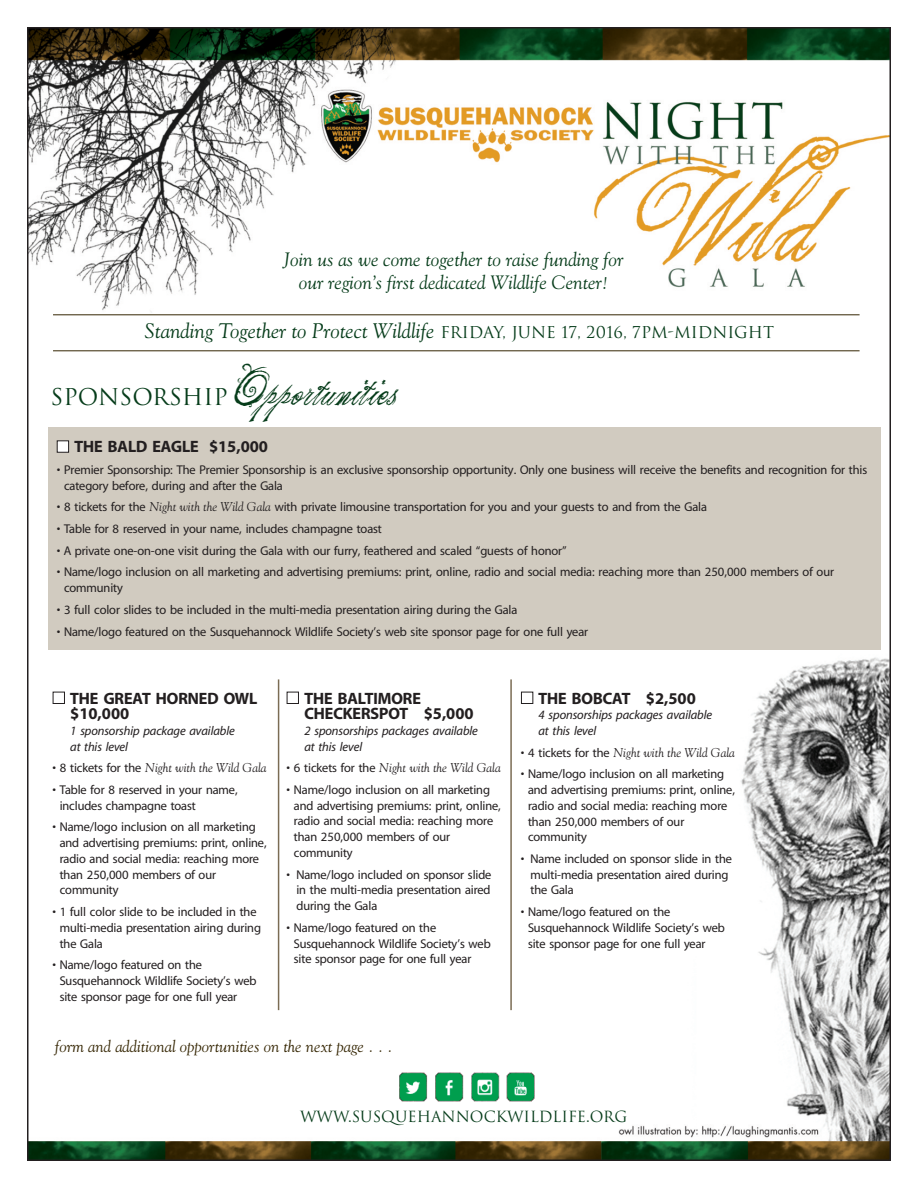
<style>
.page{position:relative;width:918px;height:1188px;background:#fff}
.page>*{position:absolute;margin:0;border:0;box-sizing:border-box;transform-origin:0 0}
.t1{font:22.5px "the King&Queenfont";letter-spacing:.05em;color:#063c1a}
.t2{font:italic 21px "Goudy";color:#063c1a}
.t3{font:italic 19.2px/23.1px "Goudy";color:#063c1a;text-align:center}
.t4{font:700 16.5px/15.6px "Redford";color:#231f20}
.t5{font:italic 16.5px "Goudy";color:#352603}
.t6{font:15px "Trajan";color:#063c1a}
.t7{font:12.75px/15.8px "Redford";color:#231f20}
.t8{font:italic 12.75px/15.6px "Redford";color:#231f20}
.t9{font:italic 12.75px "Goudy";color:#231f20}
.s1{font-family:"Trajan";font-style:normal;font-size:15.9px}
.s2{font-family:"Trajan"}
.s3{color:#fff}
.s4{font-family:"Goudy";font-style:italic}
.s5{font-family:"Redford";font-style:normal}
</style>
<div class="page">
<img style="left:30px;top:30px;width:858px;height:322px">
<img style="left:30px;top:657px;width:858px;height:501px">
<div style="left:48px;top:427px;width:833px;height:223px;background:#d1cbc0"></div>
<hr style="left:53px;top:350px;width:807px;height:1px;background:#352603">
<hr style="left:53px;top:314px;width:807px;height:1px;background:#352603">
<hr style="left:278px;top:679px;width:1px;height:331px;background:#7b6c54">
<hr style="left:510px;top:679px;width:2px;height:331px;background:#7b6c54">
<img style="left:389px;top:1068px;width:152px;height:38px">
<h3 class="t3" style="left:284px;top:247px;width:341px">Join us as we come together to raise funding for our region’s first dedicated Wildlife Center!</h3>
<h2 class="t2" style="left:144px;top:318px;width:631px">Standing Together to Protect Wildlife <span class="s1">FRIDAY, JUNE 17, 2016, 7PM-MIDNIGHT</span></h2>
<h1 class="t1" style="left:51px;top:384px;width:347px"><span class="s2">SPONSORSHIP</span> Opportunities</h1>
<p class="t4" style="left:57px;top:439px;width:213px"><span class="s3">■</span> THE BALD EAGLE $15,000</p>
<p class="t7" style="left:64px;top:462px;width:805px;text-indent:-7px">• Premier Sponsorship: The Premier Sponsorship is an exclusive sponsorship opportunity. Only one business will receive the benefits and recognition for this category before, during and after the Gala</p>
<p class="t7" style="left:57px;top:499px;width:652px">• 8 tickets for the <span class="s4">Night with the Wild Gala</span> with private limousine transportation for you and your guests to and from the Gala</p>
<p class="t7" style="left:57px;top:521px;width:327px">• Table for 8 reserved in your name, includes champagne toast</p>
<p class="t7" style="left:57px;top:543px;width:511px">• A private one-on-one visit during the Gala with our furry, feathered and scaled “guests of honor”</p>
<p class="t7" style="left:64px;top:564px;width:771px;text-indent:-7px">• Name/logo inclusion on all marketing and advertising premiums: print, online, radio and social media: reaching more than 250,000 members of our community</p>
<p class="t7" style="left:57px;top:602px;width:462px">• 3 full color slides to be included in the multi-media presentation airing during the Gala</p>
<p class="t7" style="left:57px;top:623px;width:533px">• Name/logo featured on the Susquehannock Wildlife Society’s web site sponsor page for one full year</p>
<p class="t4" style="left:70px;top:690px;width:189px;text-indent:-18px"><span class="s3">■</span> THE GREAT HORNED OWL $10,000</p>
<p class="t8" style="left:70px;top:723px;width:166px">1 sponsorship package available at this level</p>
<p class="t9" style="left:52px;top:760px;width:216px"><span class="s5">• 8 tickets for the</span> Night with the Wild Gala</p>
<p class="t7" style="left:60px;top:782px;width:179px;text-indent:-7px">• Table for 8 reserved in your name, includes champagne toast</p>
<p class="t7" style="left:60px;top:819px;width:208px;text-indent:-7px">• Name/logo inclusion on all marketing and advertising premiums: print, online, radio and social media: reaching more than 250,000 members of our community</p>
<p class="t7" style="left:60px;top:904px;width:203px;text-indent:-7px">• 1 full color slide to be included in the multi-media presentation airing during the Gala</p>
<p class="t7" style="left:60px;top:957px;width:198px;text-indent:-7px">• Name/logo featured on the<br>Susquehannock Wildlife Society’s web site sponsor page for one full year</p>
<p class="t4" style="left:304px;top:690px;width:171px;text-indent:-18px"><span class="s3">■</span> THE BALTIMORE<br>CHECKERSPOT $5,000</p>
<p class="t8" style="left:304px;top:723px;width:175px">2 sponsorships packages available at this level</p>
<p class="t9" style="left:287px;top:760px;width:216px"><span class="s5">• 6 tickets for the</span> Night with the Wild Gala</p>
<p class="t7" style="left:294px;top:782px;width:208px;text-indent:-7px">• Name/logo inclusion on all marketing and advertising premiums: print, online, radio and social media: reaching more than 250,000 members of our community</p>
<p class="t7" style="left:296px;top:866px;width:196px;text-align:justify;text-indent:-10px">• Name/logo included on sponsor slide in the multi-media presentation aired during the Gala</p>
<p class="t7" style="left:294px;top:919px;width:198px;text-indent:-7px">• Name/logo featured on the<br>Susquehannock Wildlife Society’s web site sponsor page for one full year</p>
<p class="t5" style="left:55px;top:1036px;width:339px">form and additional opportunities on the next page . . .</p>
<p class="t4" style="left:521px;top:690px;width:177px"><span class="s3">■</span> THE BOBCAT $2,500</p>
<p class="t8" style="left:539px;top:707px;width:175px">4 sponsorships packages available at this level</p>
<p class="t9" style="left:521px;top:745px;width:216px"><span class="s5">• 4 tickets for the</span> Night with the Wild Gala</p>
<p class="t7" style="left:528px;top:766px;width:208px;text-indent:-7px">• Name/logo inclusion on all marketing and advertising premiums: print, online, radio and social media: reaching more than 250,000 members of our community</p>
<p class="t7" style="left:531px;top:851px;width:203px;text-indent:-10px">• Name included on sponsor slide in the multi-media presentation aired during the Gala</p>
<p class="t7" style="left:528px;top:904px;width:198px;text-indent:-7px">• Name/logo featured on the<br>Susquehannock Wildlife Society’s web site sponsor page for one full year</p>
<p class="t6" style="left:300px;top:1108px;width:329px">WWW.SUSQUEHANNOCKWILDLIFE.ORG</p>
</div>
